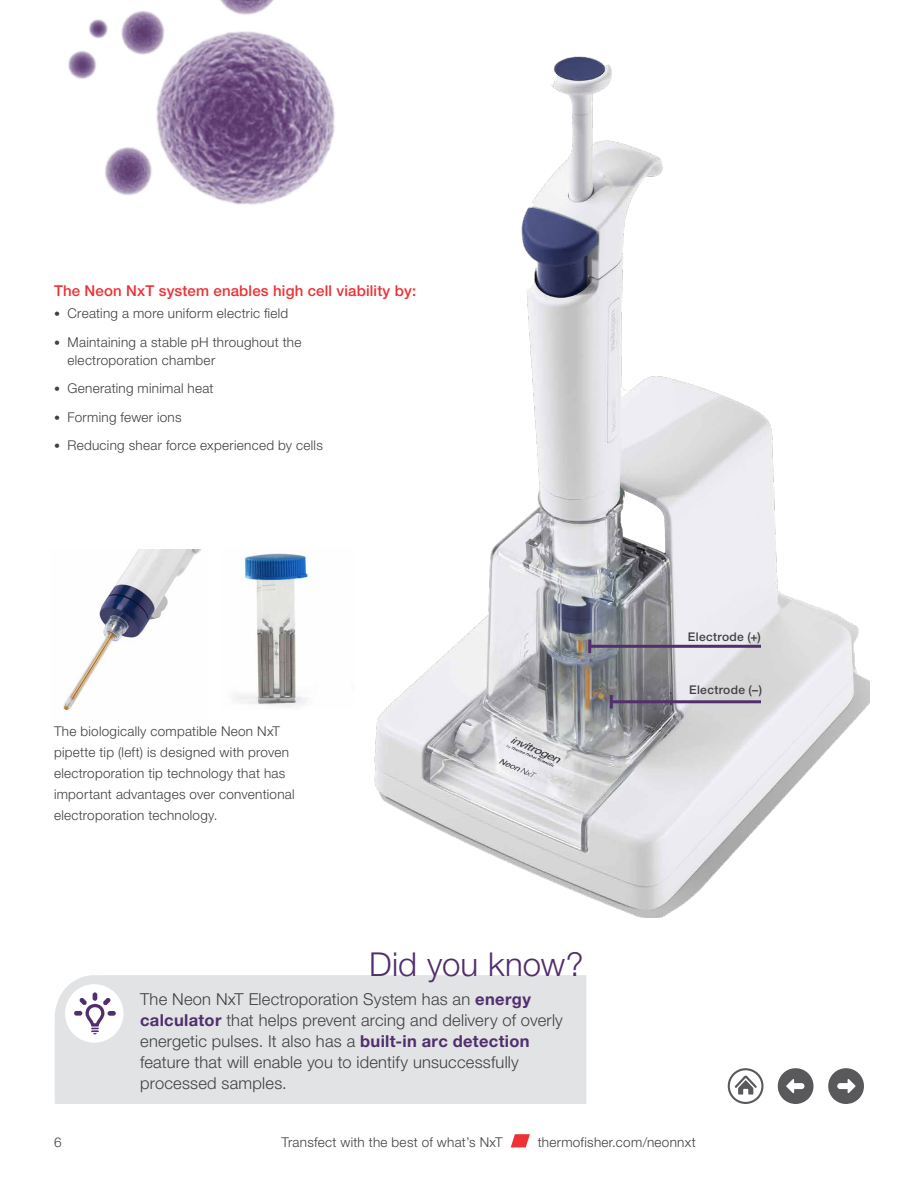
<style>
.page{position:relative;width:918px;height:1188px;background:#fff}
.page>*{position:absolute;margin:0;border:0;box-sizing:border-box;transform-origin:0 0}
.t1{font:300 33px "Helvetica Neue LTW1 G";letter-spacing:.005em;color:#512e6d}
.t2{font:300 16.5px/21px "Helvetica Neue LTW1 G";letter-spacing:.01em;color:#414042}
.t3{font:500 15px "Helvetica Neue LTW1 G";letter-spacing:.01em;color:#ee3134}
.t4{font:300 13.5px/21px "Helvetica Neue LTW1 G";letter-spacing:.02em;color:#414042}
.t5{font:500 12px "Helvetica Neue LTW1 G";letter-spacing:.03em;color:#414042}
.s1{font-size:12px}
.s2{font-weight:700;color:#512e6d}
</style>
<div class="page">
<img style="left:68px;top:0;width:267px;height:205px">
<img style="left:234px;top:553px;width:75px;height:154px">
<img style="left:63px;top:550px;width:138px;height:162px">
<img style="left:374px;top:56px;width:496px;height:862px">
<hr style="left:590px;top:645px;width:171px;height:3px;background:#512e6d">
<svg style="left:588px;top:640px;width:3px;height:13px"></svg>
<hr style="left:611px;top:700px;width:150px;height:3px;background:#512e6d">
<hr style="left:610px;top:695px;width:3px;height:14px;background:#512e6d">
<div style="left:55px;top:975px;width:531px;height:129px;background:#e2e3e4"></div>
<svg style="left:55px;top:975px;width:81px;height:77px"></svg>
<svg style="left:727px;top:1068px;width:37px;height:36px"></svg>
<svg style="left:777px;top:1068px;width:37px;height:36px"></svg>
<svg style="left:828px;top:1068px;width:36px;height:36px"></svg>
<svg style="left:511px;top:1134px;width:19px;height:13px"></svg>
<p class="t3" style="left:54px;top:281px;width:364px">The Neon NxT system enables high cell viability by:</p>
<p class="t4" style="left:54px;top:303px;width:236px"><span class="s1">•</span> Creating a more uniform electric field</p>
<p class="t4" style="left:68px;top:333px;width:235px;line-height:18px;text-indent:-14px"><span class="s1">•</span> Maintaining a stable pH throughout the electroporation chamber</p>
<p class="t4" style="left:54px;top:378px;width:161px"><span class="s1">•</span> Generating minimal heat</p>
<p class="t4" style="left:54px;top:406px;width:129px"><span class="s1">•</span> Forming fewer ions</p>
<p class="t4" style="left:54px;top:435px;width:270px"><span class="s1">•</span> Reducing shear force experienced by cells</p>
<p class="t4" style="left:54px;top:720px;width:242px">The biologically compatible Neon NxT pipette tip (left) is designed with proven electroporation tip technology that has important advantages over conventional electroporation technology.</p>
<h1 class="t1" style="left:369px;top:944px;width:216px">Did you know?</h1>
<p class="t2" style="left:140px;top:989px;width:424px">The Neon NxT Electroporation System has an <span class="s2">energy calculator</span> that helps prevent arcing and delivery of overly energetic pulses. It also has a <span class="s2">built-in arc detection </span>feature that will enable you to identify unsuccessfully processed samples.</p>
<p class="t5" style="left:688px;top:629px;width:75px">Electrode (+)</p>
<p class="t5" style="left:689px;top:683px;width:74px">Electrode (–)</p>
<p class="t4" style="left:54px;top:1132px;width:9px">6</p>
<p class="t4" style="left:281px;top:1132px;width:223px">Transfect with the best of what’s NxT</p>
<p class="t4" style="left:538px;top:1132px;width:160px">thermofisher.com/neonnxt</p>
</div>
